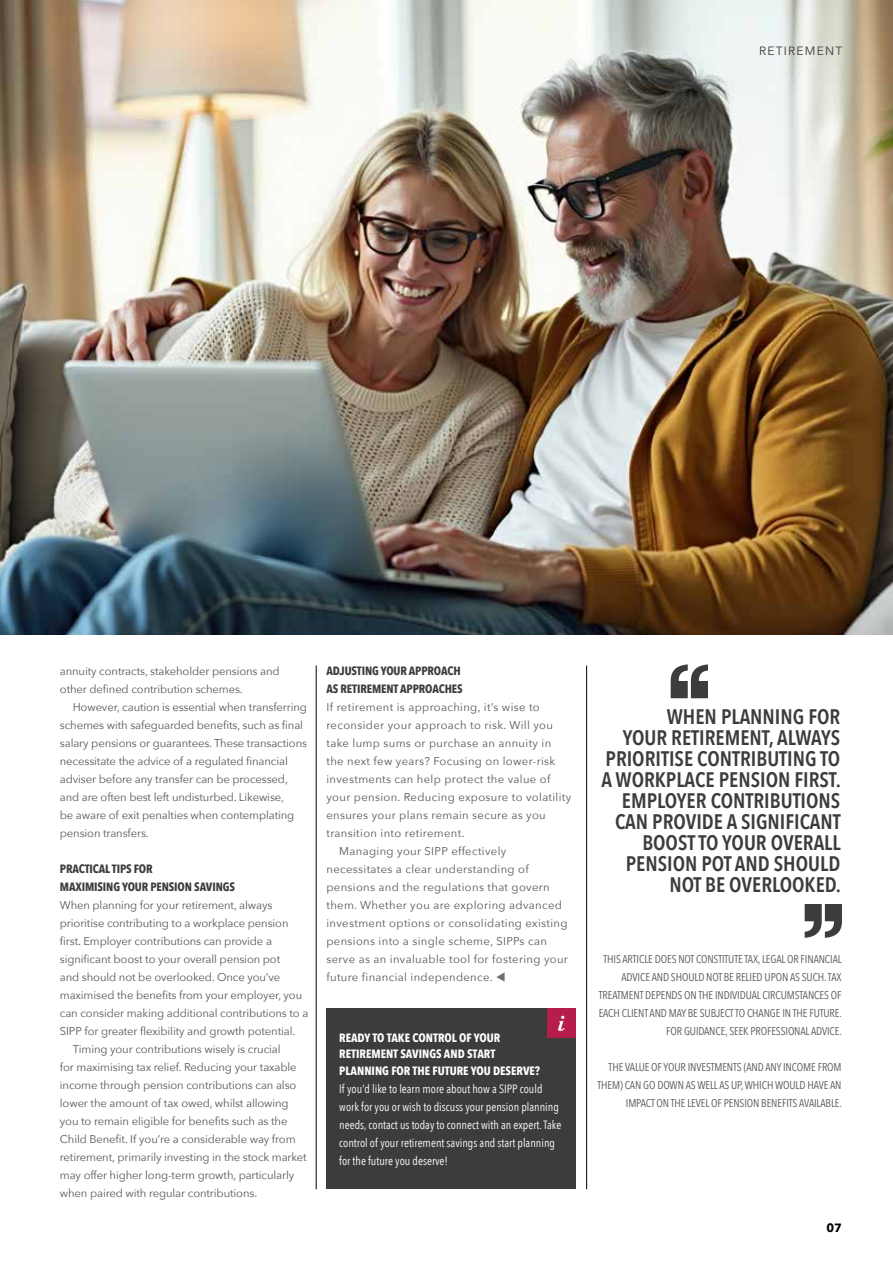
<style>
.page{position:relative;width:893px;height:1263px;background:#fff}
.page>*{position:absolute;margin:0;border:0;box-sizing:border-box;transform-origin:0 0}
.t1{font:600 21px/21px "Avenir Next Condensed";color:#3c3c3b;text-align:right}
.t2{font:12px/18px "Avenir Next Condensed";color:#fff}
.t3{font:700 12px/18px "Avenir Next Condensed";letter-spacing:-.01em;color:#3c3c3b}
.t4{font:700 12px/16.5px "Avenir Next Condensed";color:#fff}
.t5{font:12px "Avenir Next";letter-spacing:.1em;color:#3c3c3b}
.t6{font:700 12px "Avenir Next";color:#000}
.t7{font:11.25px/18px "Avenir Next";letter-spacing:-.01em;color:#575756}
.t8{font:11.25px "Avenir Next";letter-spacing:.03em;color:#575756}
.t9{font:11.25px/18px "Avenir Next Condensed";letter-spacing:-.01em;color:#575756;text-align:right}
.s1{color:#706f6f}
</style>
<div class="page">
<img style="left:0;top:0;width:893px;height:635px">
<div style="left:326px;top:1008px;width:250px;height:180px;background:#3c3c3b"></div>
<div style="left:547px;top:1008px;width:29px;height:30px;background:#b61d4c"></div>
<svg style="left:558px;top:1016px;width:7px;height:15px"></svg>
<hr style="left:316px;top:665px;width:1px;height:524px;background:#000">
<hr style="left:586px;top:665px;width:1px;height:524px;background:#000">
<svg style="left:671px;top:664px;width:37px;height:34px"></svg>
<svg style="left:805px;top:904px;width:37px;height:34px"></svg>
<p class="t5" style="left:759px;top:40px;width:85px">RETIREMENT</p>
<p class="t7" style="left:60px;top:662px;width:221px">annuity contracts, stakeholder pensions and other defined contribution schemes.</p>
<p class="t7" style="left:60px;top:698px;width:249px;text-indent:13px">However, caution is essential when transferring schemes with safeguarded benefits, such as final salary pensions or guarantees. These transactions necessitate the advice of a regulated financial adviser before any transfer can be processed, and are often best left undisturbed. Likewise,<br>be aware of exit penalties when contemplating pension transfers.</p>
<p class="t3" style="left:60px;top:860px;width:177px">PRACTICAL TIPS FOR<br>MAXIMISING YOUR PENSION SAVINGS</p>
<p class="t7" style="left:60px;top:896px;width:214px">When planning for your retirement, always</p>
<p class="t7" style="left:60px;top:914px;width:230px">prioritise contributing to a workplace pension</p>
<p class="t7" style="left:60px;top:932px;width:214px">first. Employer contributions can provide a</p>
<p class="t7" style="left:60px;top:950px;width:222px">significant boost to your overall pension pot</p>
<p class="t7" style="left:60px;top:968px;width:222px">and should not be overlooked. Once you’ve</p>
<p class="t7" style="left:60px;top:986px;width:244px">maximised the benefits from your employer, you</p>
<p class="t7" style="left:60px;top:1004px;width:250px">can consider making additional contributions to a</p>
<p class="t7" style="left:60px;top:1022px;width:237px">SIPP for greater flexibility and growth potential.</p>
<p class="t7" style="left:73px;top:1040px;width:209px">Timing your contributions wisely is crucial</p>
<p class="t7" style="left:60px;top:1058px;width:238px">for maximising tax relief. Reducing your taxable</p>
<p class="t7" style="left:60px;top:1076px;width:238px">income through pension contributions can also</p>
<p class="t7" style="left:60px;top:1094px;width:230px">lower the amount of tax owed, whilst allowing</p>
<p class="t7" style="left:60px;top:1112px;width:229px">you to remain eligible for benefits such as the</p>
<p class="t7" style="left:60px;top:1130px;width:237px">Child Benefit. If you’re a considerable way from</p>
<p class="t7" style="left:60px;top:1148px;width:248px">retirement, primarily investing in the stock market</p>
<p class="t7" style="left:60px;top:1166px;width:236px">may offer higher long-term growth, particularly</p>
<p class="t7" style="left:60px;top:1184px;width:199px">when paired with regular contributions.</p>
<p class="t3" style="left:326px;top:662px;width:138px">ADJUSTING YOUR APPROACH<br>AS RETIREMENT APPROACHES</p>
<p class="t8" style="left:326px;top:698px;width:215px">If retirement is approaching, it’s wise to</p>
<p class="t8" style="left:326px;top:716px;width:228px">reconsider your approach to risk. Will you</p>
<p class="t8" style="left:326px;top:734px;width:226px">take lump sums or purchase an annuity in</p>
<p class="t8" style="left:326px;top:752px;width:230px">the next few years? Focusing on lower-risk</p>
<p class="t8" style="left:326px;top:770px;width:225px">investments can help protect the value of</p>
<p class="t8" style="left:326px;top:788px;width:246px">your pension. Reducing exposure to volatility</p>
<p class="t8" style="left:326px;top:806px;width:221px">ensures your plans remain secure as you</p>
<p class="t8" style="left:326px;top:824px;width:140px">transition into retirement.</p>
<p class="t8" style="left:339px;top:842px;width:169px">Managing your SIPP effectively</p>
<p class="t8" style="left:326px;top:860px;width:204px">necessitates a clear understanding of</p>
<p class="t8" style="left:326px;top:878px;width:225px">pensions and the regulations that govern</p>
<p class="t8" style="left:326px;top:896px;width:237px">them. Whether you are exploring advanced</p>
<p class="t8" style="left:326px;top:914px;width:243px">investment options or consolidating existing</p>
<p class="t8" style="left:326px;top:932px;width:222px">pensions into a single scheme, SIPPs can</p>
<p class="t8" style="left:326px;top:950px;width:243px">serve as an invaluable tool for fostering your</p>
<p class="t8" style="left:326px;top:968px;width:181px">future financial independence. <span class="s1">▼</span></p>
<p class="t4" style="left:339px;top:1029px;width:202px">READY TO TAKE CONTROL OF YOUR<br>RETIREMENT SAVINGS AND START<br>PLANNING FOR THE FUTURE YOU DESERVE?</p>
<p class="t2" style="left:339px;top:1079px;width:224px">If you’d like to learn more about how a SIPP could work for you or wish to discuss your pension planning needs, contact us today to connect with an expert. Take control of your retirement savings and start planning for the future you deserve!</p>
<h1 class="t1" style="left:601px;top:706px;width:241px">WHEN PLANNING FOR<br>YOUR RETIREMENT, ALWAYS<br>PRIORITISE CONTRIBUTING TO<br>A WORKPLACE PENSION FIRST.<br>EMPLOYER CONTRIBUTIONS<br>CAN PROVIDE A SIGNIFICANT<br>BOOST TO YOUR OVERALL<br>PENSION POT AND SHOULD<br>NOT BE OVERLOOKED.</h1>
<p class="t9" style="left:599px;top:950px;width:245px">THIS ARTICLE DOES NOT CONSTITUTE TAX, LEGAL OR FINANCIAL ADVICE AND SHOULD NOT BE RELIED UPON AS SUCH. TAX TREATMENT DEPENDS ON THE INDIVIDUAL CIRCUMSTANCES OF EACH CLIENT AND MAY BE SUBJECT TO CHANGE IN THE FUTURE.<br>FOR GUIDANCE, SEEK PROFESSIONAL ADVICE.</p>
<p class="t9" style="left:597px;top:1058px;width:246px">THE VALUE OF YOUR INVESTMENTS (AND ANY INCOME FROM<br>THEM) CAN GO DOWN AS WELL AS UP, WHICH WOULD HAVE AN<br>IMPACT ON THE LEVEL OF PENSION BENEFITS AVAILABLE.</p>
<p class="t6" style="left:826px;top:1218px;width:17px">07</p>
</div>
